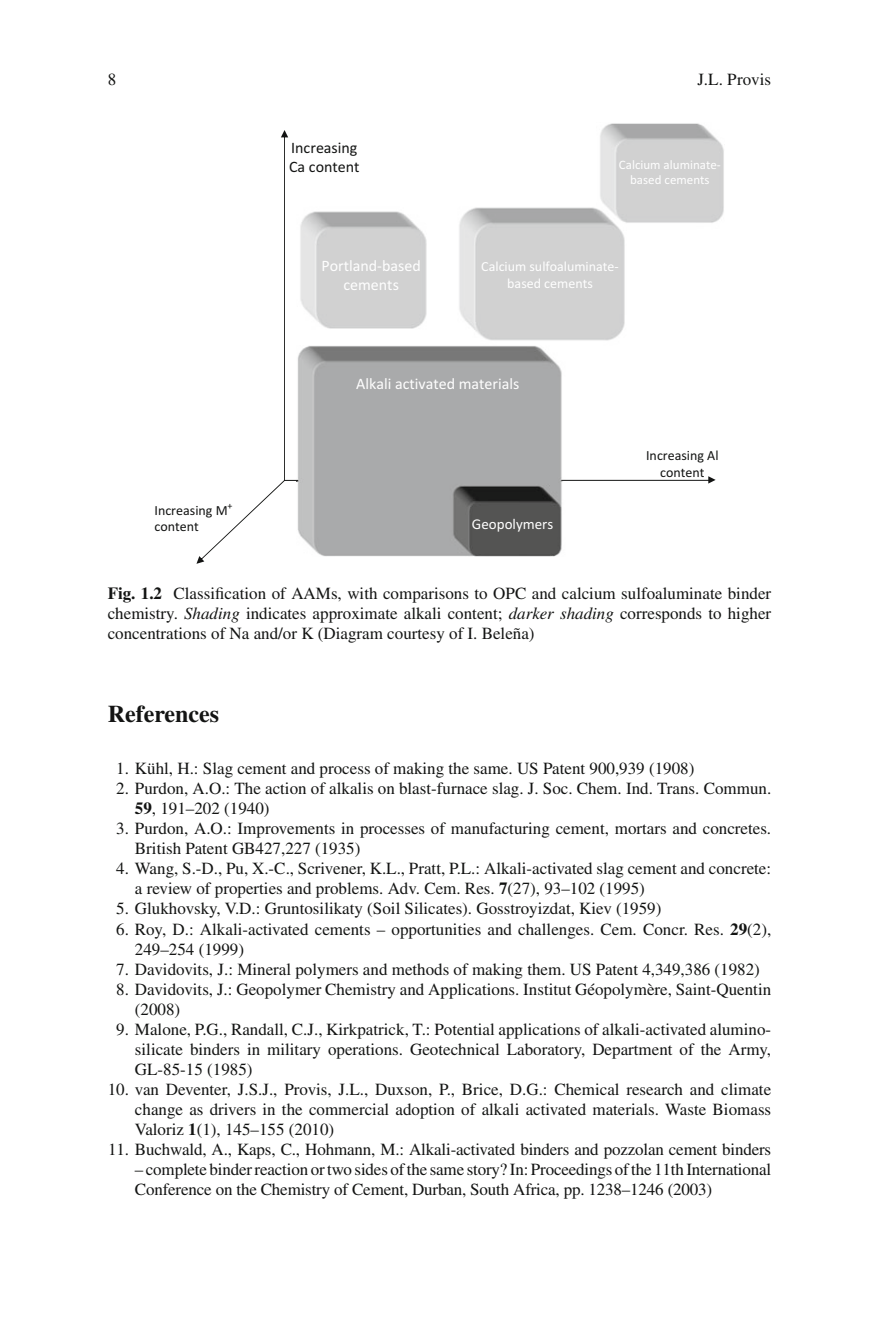
<style>
.page{position:relative;width:879px;height:1333px;background:#fff}
.page>*{position:absolute;margin:0;border:0;box-sizing:border-box;transform-origin:0 0}
.t1{font:700 24px "Times";color:#131413}
.t2{font:17px/20px "Times";color:#131413}
.t3{font:16px/19.2px "Calibri";color:#fefefe;text-align:center}
.t4{font:16px/19.2px "Calibri";color:#131413}
.t5{font:15px "Calibri";color:#fefefe}
.t6{font:14px/16.8px "Calibri";color:#131413;text-align:center}
.t7{font:14px/16.8px "Calibri";color:#fefefe;text-align:center}
.t8{font:13px/15.6px "Calibri";color:#fefefe;text-align:center}
.s1{font-weight:700}
.s2{font-style:italic}
</style>
<div class="page">
<img style="left:298px;top:123px;width:426px;height:433px">
<svg style="left:708px;top:476px;width:7px;height:7px"></svg>
<hr style="left:561px;top:480px;width:148px;height:1px;background:#131413">
<svg style="left:196px;top:130px;width:102px;height:434px"></svg>
<p class="t2" style="left:108px;top:71px;width:10px">8</p>
<p class="t6" style="left:154px;top:502px;width:80px;text-align:left">Increasing M<sup>+ </sup>content</p>
<p class="t4" style="left:289px;top:139px;width:72px">Increasing<br>Ca content</p>
<p class="t2" style="left:697px;top:71px;width:75px">J.L. Provis</p>
<p class="t8" style="left:619px;top:157px;width:104px">Calcium aluminate&shy;based cements</p>
<p class="t3" style="left:321px;top:257px;width:101px">Portland-based cements</p>
<p class="t7" style="left:481px;top:259px;width:139px">Calcium sulfoaluminate&shy;based cements</p>
<p class="t3" style="left:356px;top:375px;width:165px">Alkali activated materials</p>
<p class="t5" style="left:472px;top:519px;width:83px">Geopolymers</p>
<p class="t6" style="left:646px;top:447px;width:74px">Increasing Al content</p>
<p class="t2" style="left:108px;top:585px;width:665px;text-align:justify"><span class="s1">Fig. 1.2</span> Classification of AAMs, with comparisons to OPC and calcium sulfoaluminate binder chemistry. <span class="s2">Shading</span> indicates approximate alkali content; <span class="s2">darker shading</span> corresponds to higher concentrations of Na and/or K (Diagram courtesy of I. Beleña)</p>
<h1 class="t1" style="left:108px;top:705px;width:113px">References</h1>
<p class="t2" style="left:116px;top:760px;width:580px">1. Kühl, H.: Slag cement and process of making the same. US Patent 900,939 (1908)</p>
<p class="t2" style="left:135px;top:780px;width:638px;text-indent:-19px">2. Purdon, A.O.: The action of alkalis on blast-furnace slag. J. Soc. Chem. Ind. Trans. Commun.<br><span class="s1">59</span> , 191–202 (1940)</p>
<p class="t2" style="left:135px;top:820px;width:638px;text-indent:-19px">3. Purdon, A.O.: Improvements in processes of manufacturing cement, mortars and concretes.<br>British Patent GB427,227 (1935)</p>
<p class="t2" style="left:135px;top:860px;width:638px;text-indent:-19px">4. Wang, S.-D., Pu, X.-C., Scrivener, K.L., Pratt, P.L.: Alkali-activated slag cement and concrete: a review of properties and problems. Adv. Cem. Res. <span class="s1">7</span> (27), 93–102 (1995)</p>
<p class="t2" style="left:116px;top:900px;width:547px">5. Glukhovsky, V.D.: Gruntosilikaty (Soil Silicates). Gosstroyizdat, Kiev (1959)</p>
<p class="t2" style="left:135px;top:920px;width:638px;text-indent:-19px">6. Roy, D.: Alkali-activated cements – opportunities and challenges. Cem. Concr. Res. <span class="s1">29</span> (2),<br>249–254 (1999)</p>
<p class="t2" style="left:116px;top:960px;width:645px">7. Davidovits, J.: Mineral polymers and methods of making them. US Patent 4,349,386 (1982)</p>
<p class="t2" style="left:135px;top:980px;width:638px;text-indent:-19px">8. Davidovits, J.: Geopolymer Chemistry and Applications. Institut Géopolymère, Saint-Quentin (2008)</p>
<p class="t2" style="left:135px;top:1020px;width:638px;text-align:justify;text-indent:-19px">9. Malone, P.G., Randall, C.J., Kirkpatrick, T.: Potential applications of alkali-activated alumino&shy;silicate binders in military operations. Geotechnical Laboratory, Department of the Army, GL-85-15 (1985)</p>
<p class="t2" style="left:135px;top:1080px;width:638px;text-align:justify;text-indent:-27px">10. van Deventer, J.S.J., Provis, J.L., Duxson, P., Brice, D.G.: Chemical research and climate change as drivers in the commercial adoption of alkali activated materials. Waste Biomass Valoriz <span class="s1">1</span> (1), 145–155 (2010)</p>
<p class="t2" style="left:108px;top:1140px;width:664px">11. Buchwald, A., Kaps, C., Hohmann, M.: Alkali-activated binders and pozzolan cement binders</p>
<p class="t2" style="left:135px;top:1160px;width:638px">– complete binder reaction or two sides of the same story? In: Proceedings of the 11th International<br>Conference on the Chemistry of Cement, Durban, South Africa, pp. 1238–1246 (2003)</p>
</div>
